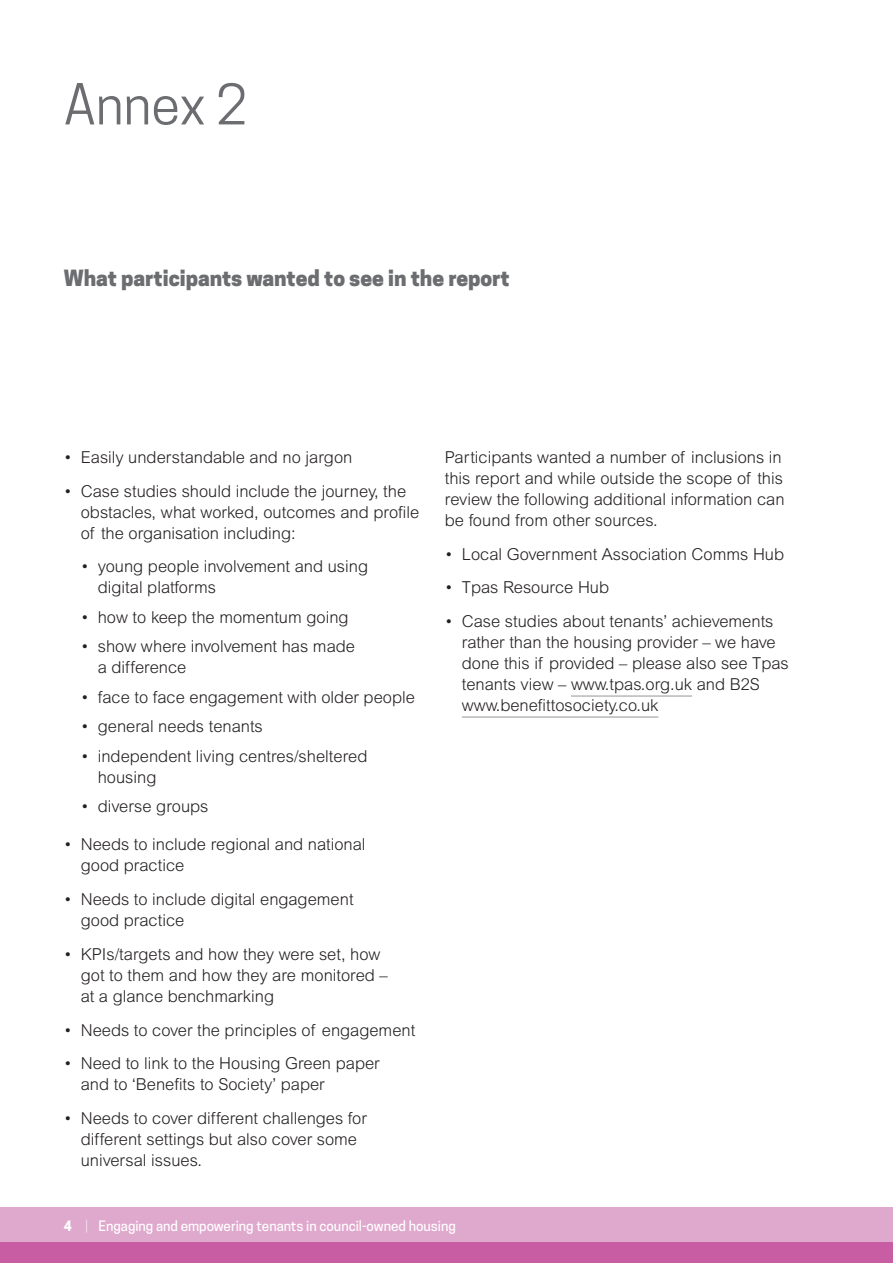
<style>
.page{position:relative;width:893px;height:1263px;background:#fff}
.page>*{position:absolute;margin:0;border:0;box-sizing:border-box;transform-origin:0 0}
._04-Headder{font:52.5px "Cooper Hewitt";color:#6c6d70}
._02-intro_par{font:800 21px "Cooper Hewitt";color:#6c6d70}
._01-body{font:300 16.5px/21px "Arial MT Std";color:#231f20}
.t1{font:500 13.5px "Cooper Hewitt";color:#fff}
.s1{font-weight:700}
.s2{font-weight:300}
</style>
<div class="page">
<div style="left:0;top:1242px;width:893px;height:21px;background:#c85da3"></div>
<div style="left:0;top:1208px;width:893px;height:34px;background:#dfa9cd"></div>
<hr style="left:571px;top:696px;width:121px;height:1px;background:#939598">
<hr style="left:462px;top:717px;width:196px;height:1px;background:#939598">
<p class="_04-Headder" style="left:64px;top:74px;width:185px">Annex 2</p>
<p class="_02-intro_par" style="left:64px;top:265px;width:447px">What participants wanted to see in the report</p>
<p class="_01-body" style="left:64px;top:446px;width:290px">• Easily understandable and no jargon</p>
<p class="_01-body" style="left:81px;top:480px;width:340px;text-indent:-17px">• Case studies should include the journey, the obstacles, what worked, outcomes and profile of the organisation including:</p>
<p class="_01-body" style="left:98px;top:556px;width:272px;text-indent:-17px">• young people involvement and using digital platforms</p>
<p class="_01-body" style="left:81px;top:606px;width:269px">• how to keep the momentum going</p>
<p class="_01-body" style="left:98px;top:636px;width:259px;text-indent:-17px">• show where involvement has made a difference</p>
<p class="_01-body" style="left:81px;top:686px;width:336px">• face to face engagement with older people</p>
<p class="_01-body" style="left:81px;top:716px;width:184px">• general needs tenants</p>
<p class="_01-body" style="left:98px;top:745px;width:271px;text-indent:-17px">• independent living centres/sheltered housing</p>
<p class="_01-body" style="left:81px;top:796px;width:129px">• diverse groups</p>
<p class="_01-body" style="left:81px;top:834px;width:286px;text-indent:-17px">• Needs to include regional and national good practice</p>
<p class="_01-body" style="left:81px;top:889px;width:274px;text-indent:-17px">• Needs to include digital engagement good practice</p>
<p class="_01-body" style="left:81px;top:943px;width:309px;text-indent:-17px">• KPIs/targets and how they were set, how got to them and how they are monitored – at a glance benchmarking</p>
<p class="_01-body" style="left:64px;top:1019px;width:353px">• Needs to cover the principles of engagement</p>
<p class="_01-body" style="left:81px;top:1053px;width:300px;text-indent:-17px">• Need to link to the Housing Green paper and to ‘Benefits to Society’ paper</p>
<p class="_01-body" style="left:81px;top:1108px;width:288px;text-indent:-17px">• Needs to cover different challenges for different settings but also cover some universal issues.</p>
<p class="_01-body" style="left:445px;top:446px;width:341px">Participants wanted a number of inclusions in this report and while outside the scope of this review the following additional information can be found from other sources.</p>
<p class="_01-body" style="left:445px;top:543px;width:341px">• Local Government Association Comms Hub</p>
<p class="_01-body" style="left:445px;top:577px;width:166px">• Tpas Resource Hub</p>
<p class="_01-body" style="left:462px;top:611px;width:328px;text-indent:-17px">• Case studies about tenants’ achievements rather than the housing provider – we have done this if provided – please also see Tpas tenants view – www.tpas.org.uk and B2S www.benefittosociety.co.uk</p>
<p class="t1" style="left:64px;top:1218px;width:394px"><span class="s1">4</span> <span class="s2">|</span> Engaging and empowering tenants in council-owned housing</p>
</div>
